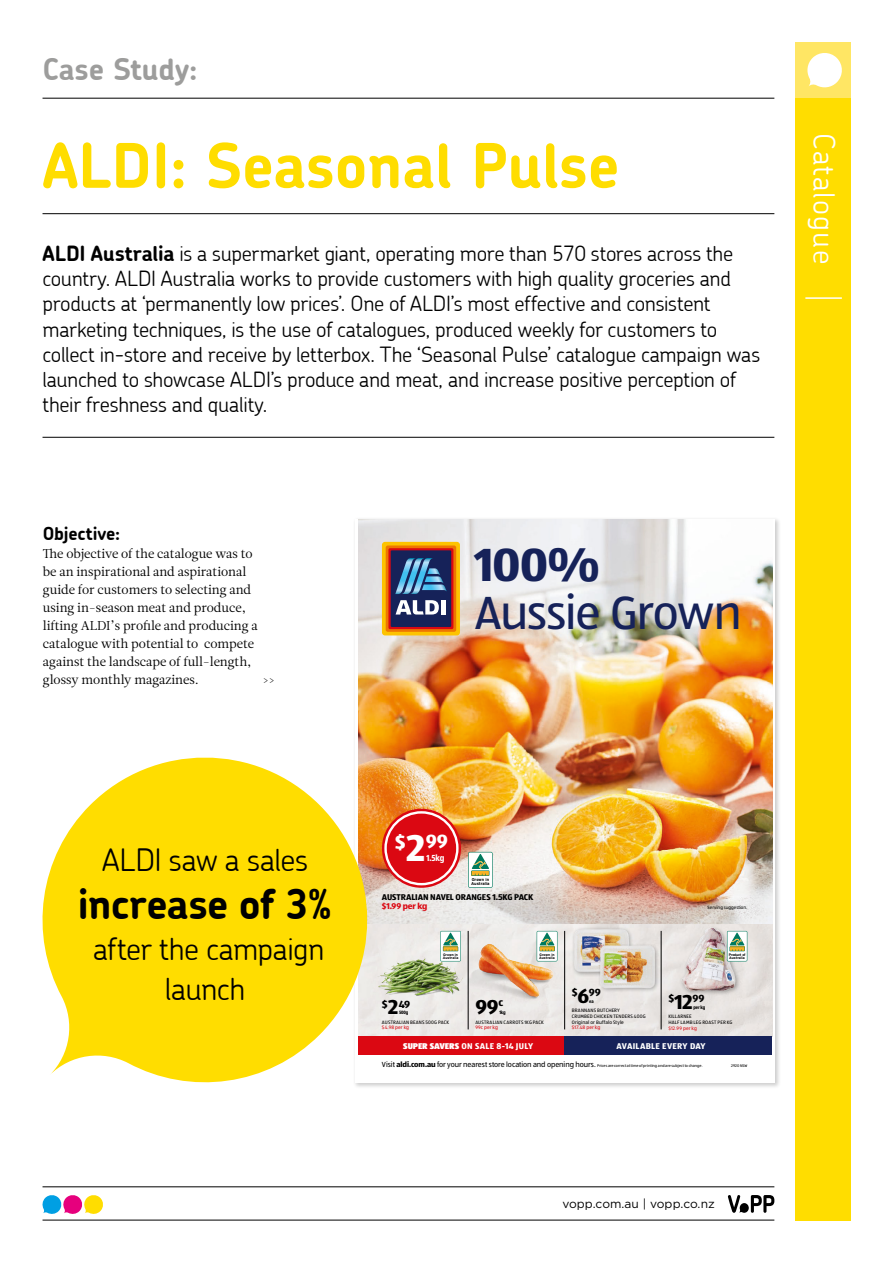
<style>
.page{position:relative;width:893px;height:1263px;background:#fff}
.page>*{position:absolute;margin:0;border:0;box-sizing:border-box;transform-origin:0 0}
.t1{font:700 61.5px "Chevin";color:#fd0}
.t2{font:48.15px "ALDISUED Regular";letter-spacing:-.02em;color:#162259}
.t3{font:48.15px "ALDISUED Bold";color:#162259}
.t4{font:700 41.25px "Chevin";letter-spacing:-.015em;color:#000}
.t5{font:300 30.9px/40.5px "Chevin";letter-spacing:-.02em;color:#000;text-align:center}
.t6{font:700 30px "Chevin";letter-spacing:-.005em;color:#9d9d9c}
.t7{font:300 30px "Chevin";letter-spacing:.035em;color:#fff}
.t8{font:300 21px/25.2px "Chevin";letter-spacing:-.015em;color:#000}
.t9{font:21px "ALDISUED Bold";color:#000}
.t10{font:19.95px "ALDISUED Bold";color:#fff}
.t11{font:700 18px "Chevin";letter-spacing:-.01em;color:#000}
.t12{font:12.75px/18px "Leitura News Roman 1";letter-spacing:-.005em;color:#000}
.t13{font:12px "Gotham";letter-spacing:.005em;color:#000}
.t14{font:10.8px "ALDISUED Bold";color:#000}
.t15{font:9.15px "ALDISUED Bold";color:#fff;scale:.85 1}
.t16{font:8.7px "ALDISUED Bold";letter-spacing:.03em;color:#fff}
.t17{font:8.7px "ALDISUED Bold";letter-spacing:-.015em;color:#000}
.t18{font:8.7px "ALDISUED Bold";letter-spacing:-.02em;color:#db0812}
.t19{font:5.1px/5.8px "ALDISUED Regular";letter-spacing:.025em;color:#000}
.t20{font:5.1px "ALDISUED Regular";letter-spacing:.02em;color:#db0812}
.t21{font:4.95px "ALDISUED Bold";letter-spacing:-.02em;color:#000;scale:.85 1}
.t22{font:4.65px "ALDISUED Regular";color:#000}
.t23{font:700 4.2px/4.5px "Interstate";color:#000}
.t24{font:4.05px "ALDISUED Regular";letter-spacing:.005em;color:#000}
.t25{font:700 3.6px/3.9px "Interstate";color:#000}
.t26{font:700 3.6px/3.9px "Interstate";letter-spacing:-.025em;color:#000}
.s1{font-weight:700}
.s2{font-size:20.55px}
.s3{font-size:38.7px}
.s4{font-size:11.1px}
.s5{font-size:21px}
.s6{font-family:"ALDISUED Black"}
.s7{font-size:7.65px}
.s8{font-family:"ALDISUED Bold";font-size:7.65px}
</style>
<div class="page">
<hr style="left:43px;top:1186px;width:731px;height:1px;background:#000">
<hr style="left:43px;top:1220px;width:731px;height:1px;background:#000">
<svg style="left:728px;top:1195px;width:46px;height:18px"></svg>
<svg style="left:42px;top:1195px;width:61px;height:19px"></svg>
<hr style="left:43px;top:437px;width:731px;height:1px;background:#000">
<hr style="left:43px;top:213px;width:731px;height:1px;background:#000">
<hr style="left:43px;top:98px;width:731px;height:1px;background:#000">
<div style="left:795px;top:43px;width:56px;height:1178px;background:#fd0"></div>
<div style="left:795px;top:43px;width:56px;height:55px;background:#ffe664"></div>
<svg style="left:807px;top:53px;width:35px;height:35px"></svg>
<hr style="left:805px;top:297px;width:37px;height:2px;background:#fff">
<div style="left:352px;top:516px;width:429px;height:573px;background:#000;opacity:.2"></div>
<div style="left:355px;top:519px;width:419px;height:563px;background:#fff"></div>
<img style="left:358px;top:519px;width:414px;height:518px">
<img style="left:469px;top:932px;width:95px;height:78px">
<img style="left:383px;top:942px;width:85px;height:70px">
<img style="left:661px;top:924px;width:91px;height:86px">
<div style="left:571px;top:926px;width:63px;height:51px;background:#000;opacity:.35"></div>
<img style="left:567px;top:927px;width:64px;height:46px">
<div style="left:598px;top:943px;width:62px;height:50px;background:#e3e0de"></div>
<img style="left:589px;top:944px;width:69px;height:46px">
<svg style="left:382px;top:809px;width:79px;height:79px"></svg>
<div style="left:386px;top:812px;width:71px;height:72px;background:#db0812;border-radius:50%"></div>
<div style="left:384px;top:811px;width:75px;height:74px;border:2px solid #fff;border-radius:50%"></div>
<hr style="left:468px;top:931px;width:1px;height:98px;background:#000">
<hr style="left:564px;top:931px;width:1px;height:98px;background:#000">
<hr style="left:661px;top:931px;width:1px;height:98px;background:#000">
<div style="left:358px;top:1037px;width:207px;height:18px;background:#db0812"></div>
<div style="left:565px;top:1037px;width:207px;height:18px;background:#162259"></div>
<div style="left:382px;top:542px;width:78px;height:93px;background:linear-gradient(to bottom,#fcbe00,#fcbe00);border-radius:3px"></div>
<div style="left:386px;top:545px;width:70px;height:87px;background:linear-gradient(to right,#ed7002,#ed7002);border-radius:2px"></div>
<svg style="left:388px;top:548px;width:65px;height:81px"></svg>
<div style="left:391px;top:550px;width:60px;height:77px;background:#162259"></div>
<hr style="left:441px;top:600px;width:4px;height:14px;background:#fff">
<svg style="left:396px;top:600px;width:43px;height:14px"></svg>
<svg style="left:395px;top:558px;width:52px;height:36px"></svg>
<svg style="left:537px;top:931px;width:20px;height:30px"></svg>
<svg style="left:440px;top:931px;width:21px;height:30px"></svg>
<svg style="left:727px;top:931px;width:20px;height:30px"></svg>
<svg style="left:468px;top:852px;width:25px;height:36px"></svg>
<svg style="left:358px;top:519px;width:4px;height:3px"></svg>
<svg style="left:42px;top:742px;width:341px;height:347px;fill:#fd0"></svg>
<h3 class="t6" style="left:43px;top:49px;width:157px">Case Study:</h3>
<h1 class="t1" style="left:43px;top:125px;width:578px">ALDI: Seasonal Pulse</h1>
<h3 class="t7" style="left:844px;top:133px;width:132px;rotate:90deg">Catalogue</h3>
<p class="t8" style="left:43px;top:240px;width:719px"><span class="s1">ALDI Australia</span> is a supermarket giant, operating more than 570 stores across the country. ALDI Australia works to provide customers with high quality groceries and products at ‘permanently low prices’. One of ALDI’s most effective and consistent marketing techniques, is the use of catalogues, produced weekly for customers to collect in-store and receive by letterbox. The ‘Seasonal Pulse’ catalogue campaign was launched to showcase ALDI’s produce and meat, and increase positive perception of their freshness and quality.</p>
<p class="t11" style="left:43px;top:522px;width:79px">Objective:</p>
<p class="t12" style="left:43px;top:545px;width:216px">The objective of the catalogue was to be an inspirational and aspirational guide for customers to selecting and using in-season meat and produce, lifting ALDI’s profile and producing a catalogue with potential to compete against the landscape of full-length, glossy monthly magazines.</p>
<p class="t12" style="left:263px;top:671px;width:14px">&gt;&gt;</p>
<h2 class="t3" style="left:474px;top:534px;width:127px">100%</h2>
<h2 class="t2" style="left:474px;top:583px;width:269px">Aussie Grown</h2>
<h3 class="t5" style="left:102px;top:839px;width:208px">ALDI saw a sales</h3>
<h3 class="t4" style="left:78px;top:877px;width:256px">increase of 3%</h3>
<h3 class="t5" style="left:93px;top:927px;width:233px">after the campaign launch</h3>
<p class="t10" style="left:395px;top:829px;width:55px"><span class="s2">$</span><span class="s3">2</span>99</p>
<p class="t15" style="left:427px;top:852px;width:22px">1.5kg</p>
<p class="t23" style="left:471px;top:877px;width:20px">Grown in<br>Australia</p>
<p class="t17" style="left:382px;top:891px;width:153px">AUSTRALIAN NAVEL ORANGES 1.5KG PACK</p>
<p class="t18" style="left:382px;top:901px;width:47px">$1.99 per kg</p>
<p class="t22" style="left:708px;top:905px;width:41px">Serving suggestion.</p>
<p class="t25" style="left:443px;top:952px;width:17px">Grown in<br>Australia</p>
<p class="t26" style="left:729px;top:952px;width:18px">Product of<br>Australia</p>
<p class="t25" style="left:539px;top:952px;width:17px">Grown in<br>Australia</p>
<p class="t14" style="left:382px;top:997px;width:30px"><span class="s4">$</span><span class="s5">2</span>49</p>
<p class="t21" style="left:399px;top:1009px;width:13px">500g</p>
<p class="t9" style="left:475px;top:994px;width:25px">99</p>
<p class="t21" style="left:499px;top:1009px;width:9px">1kg</p>
<p class="t14" style="left:498px;top:996px;width:6px">c</p>
<p class="t19" style="left:382px;top:1019px;width:69px">AUSTRALIAN BEANS 500G PACK</p>
<p class="t20" style="left:382px;top:1025px;width:29px">$4.98 per kg</p>
<p class="t19" style="left:475px;top:1019px;width:70px">AUSTRALIAN CARROTS 1KG PACK</p>
<p class="t20" style="left:475px;top:1025px;width:24px">99c per kg</p>
<p class="t14" style="left:572px;top:985px;width:30px"><span class="s4">$</span><span class="s5">6</span>99</p>
<p class="t21" style="left:589px;top:998px;width:7px">ea</p>
<p class="t19" style="left:572px;top:1007px;width:75px">BRANNANS BUTCHERY<br>CRUMBED CHICKEN TENDERS 400G<br>Original or Buffalo Style</p>
<p class="t20" style="left:572px;top:1025px;width:30px">$17.48 per kg</p>
<p class="t9" style="left:668px;top:988px;width:26px"><sup>$</sup>12</p>
<p class="t21" style="left:693px;top:1004px;width:15px">per kg</p>
<p class="t14" style="left:693px;top:991px;width:13px">99</p>
<p class="t19" style="left:668px;top:1013px;width:66px">KILLARNEE<br>HALF LAMB LEG ROAST PER KG</p>
<p class="t20" style="left:668px;top:1025px;width:30px">$12.99 per kg</p>
<p class="t16" style="left:403px;top:1040px;width:131px"><span class="s6">SUPER SAVERS</span> ON SALE 8-14 JULY</p>
<p class="t16" style="left:617px;top:1040px;width:91px">AVAILABLE EVERY DAY</p>
<p class="t24" style="left:382px;top:1063px;width:322px"><span class="s7">Visit</span> <span class="s8">aldi.com.au</span> <span class="s7">for your nearest store location and opening hours.</span> Prices are correct at time of printing and are subject to change.</p>
<p class="t24" style="left:731px;top:1063px;width:18px">2920 NSW</p>
<p class="t13" style="left:562px;top:1196px;width:154px">vopp.com.au | vopp.co.nz</p>
</div>
